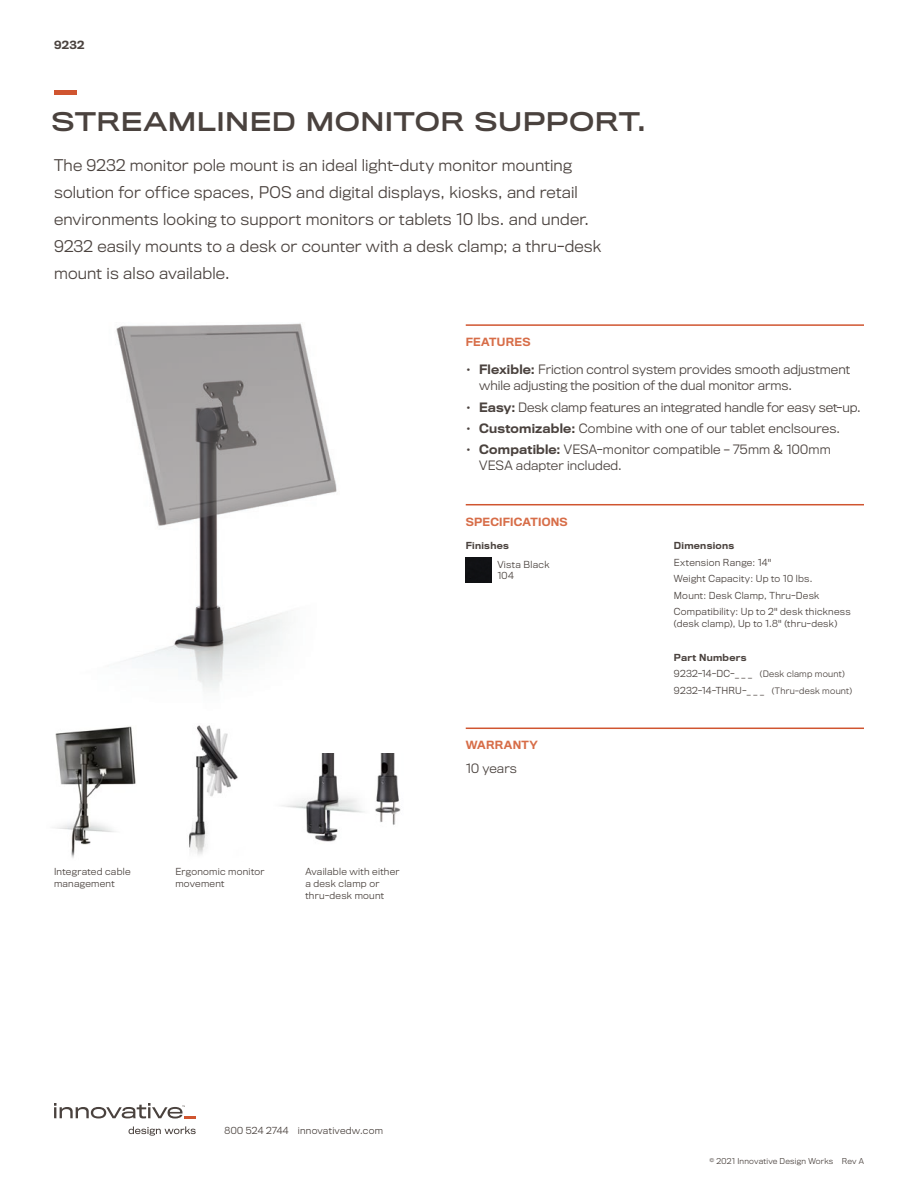
<style>
.page{position:relative;width:918px;height:1188px;background:#fff}
.page>*{position:absolute;margin:0;border:0;box-sizing:border-box;transform-origin:0 0}
.Intro_Header{font:24px "Titling Gothic FB Wide Standard";letter-spacing:.005em;color:#4a423e}
.Description_-_Main{font:300 15px/27px "Titling Gothic FB";letter-spacing:.015em;color:#4a423e}
.Body_-_Features{font:300 12px/16.5px "Titling Gothic FB";letter-spacing:.005em;color:#4a423e}
.Body_-_Warranty{font:300 12px "Titling Gothic FB";letter-spacing:.01em;color:#4a423e}
.Subhead{font:500 10.5px "Titling Gothic FB";letter-spacing:.02em;color:#d76d48}
.Product_Name_-_Small{font:500 10.5px "Titling Gothic FB";color:#4a423e}
.Body_-_Specification{font:300 9px/12px "Titling Gothic FB";letter-spacing:.03em;color:#4a423e}
.Body_-_Specification-2{font:500 9px "Titling Gothic FB";letter-spacing:.035em;color:#4a423e}
.Contact_Info{font:300 9px "Titling Gothic FB";letter-spacing:.03em;color:#4a423e}
.Finishes{font:300 9px "Titling Gothic FB";color:#4a423e}
.Body_-_Specification-3{font:300 8.25px "Titling Gothic FB";letter-spacing:.03em;color:#4a423e}
.Copyright{font:300 7.5px "Titling Gothic FB";letter-spacing:.03em;color:#4a423e}
.s1{font-weight:500}
.s2{font-size:9px}
.s3{font-size:8.25px}
</style>
<div class="page">
<svg style="left:129px;top:1126px;width:67px;height:10px"></svg>
<svg style="left:54px;top:1103px;width:142px;height:16px"></svg>
<hr style="left:54px;top:91px;width:22px;height:4px;background:#d05530">
<hr style="left:466px;top:324px;width:398px;height:2px;background:#d05530">
<hr style="left:466px;top:504px;width:398px;height:1px;background:#d05530">
<img style="left:466px;top:557px;width:25px;height:25px">
<hr style="left:466px;top:728px;width:398px;height:1px;background:#d05530">
<img style="left:189px;top:725px;width:49px;height:130px">
<img style="left:55px;top:726px;width:81px;height:132px">
<img style="left:282px;top:754px;width:83px;height:88px">
<img style="left:375px;top:754px;width:26px;height:71px">
<img style="left:116px;top:323px;width:221px;height:368px">
<p class="Product_Name_-_Small" style="left:54px;top:38px;width:32px">9232</p>
<p class="Intro_Header" style="left:51px;top:107px;width:597px">STREAMLINED MONITOR SUPPORT.</p>
<p class="Description_-_Main" style="left:54px;top:152px;width:549px">The 9232 monitor pole mount is an ideal light-duty monitor mounting solution for office spaces, POS and digital displays, kiosks, and retail environments looking to support monitors or tablets 10 lbs. and under.<br>9232 easily mounts to a desk or counter with a desk clamp; a thru-desk mount is also available.</p>
<p class="Subhead" style="left:466px;top:336px;width:66px">FEATURES</p>
<p class="Body_-_Features" style="left:479px;top:361px;width:372px;text-indent:-14px"><span class="s1">• Flexible:</span> Friction control system provides smooth adjustment while adjusting the position of the dual monitor arms.</p>
<p class="Body_-_Features" style="left:466px;top:399px;width:397px"><span class="s1">• Easy:</span> Desk clamp features an integrated handle for easy set-up.</p>
<p class="Body_-_Features" style="left:466px;top:420px;width:376px"><span class="s1">• Customizable:</span> Combine with one of our tablet enclsoures.</p>
<p class="Body_-_Features" style="left:479px;top:441px;width:353px;text-indent:-14px"><span class="s1">• Compatible:</span> VESA-monitor compatible – 75mm &amp; 100mm<br>VESA adapter included.</p>
<p class="Body_-_Specification" style="left:54px;top:866px;width:78px">Integrated cable management</p>
<p class="Body_-_Specification" style="left:175px;top:866px;width:91px">Ergonomic monitor movement</p>
<p class="Body_-_Specification" style="left:305px;top:866px;width:96px">Available with either a desk clamp or thru-desk mount</p>
<p class="Subhead" style="left:466px;top:515px;width:104px">SPECIFICATIONS</p>
<p class="Body_-_Specification-2" style="left:466px;top:540px;width:45px">Finishes</p>
<p class="Body_-_Specification" style="left:497px;top:559px;width:54px">Vista Black</p>
<p class="Finishes" style="left:497px;top:570px;width:18px">104</p>
<p class="Subhead" style="left:466px;top:739px;width:74px">WARRANTY</p>
<p class="Body_-_Warranty" style="left:466px;top:761px;width:53px">10 years</p>
<p class="Contact_Info" style="left:225px;top:1125px;width:160px">800 524 2744 innovativedw.com</p>
<p class="Body_-_Specification-2" style="left:674px;top:540px;width:62px">Dimensions</p>
<p class="Body_-_Specification" style="left:674px;top:556px;width:99px">Extension Range: 14"</p>
<p class="Body_-_Specification" style="left:674px;top:573px;width:140px">Weight Capacity: Up to 10 lbs.</p>
<p class="Body_-_Specification" style="left:674px;top:589px;width:147px">Mount: Desk Clamp, Thru-Desk</p>
<p class="Body_-_Specification" style="left:674px;top:606px;width:178px">Compatibility: Up to 2" desk thickness (desk clamp), Up to 1.8" (thru-desk)</p>
<p class="Body_-_Specification-2" style="left:674px;top:652px;width:74px">Part Numbers</p>
<p class="Body_-_Specification-3" style="left:674px;top:669px;width:172px"><span class="s2">9232-14-DC-_ _ _</span> (Desk clamp mount)</p>
<p class="Body_-_Specification" style="left:674px;top:684px;width:180px">9232-14-THRU-_ _ _ <span class="s3">(Thru-desk mount)</span></p>
<p class="Copyright" style="left:710px;top:1157px;width:156px">© 2021 Innovative Design Works Rev A</p>
</div>
